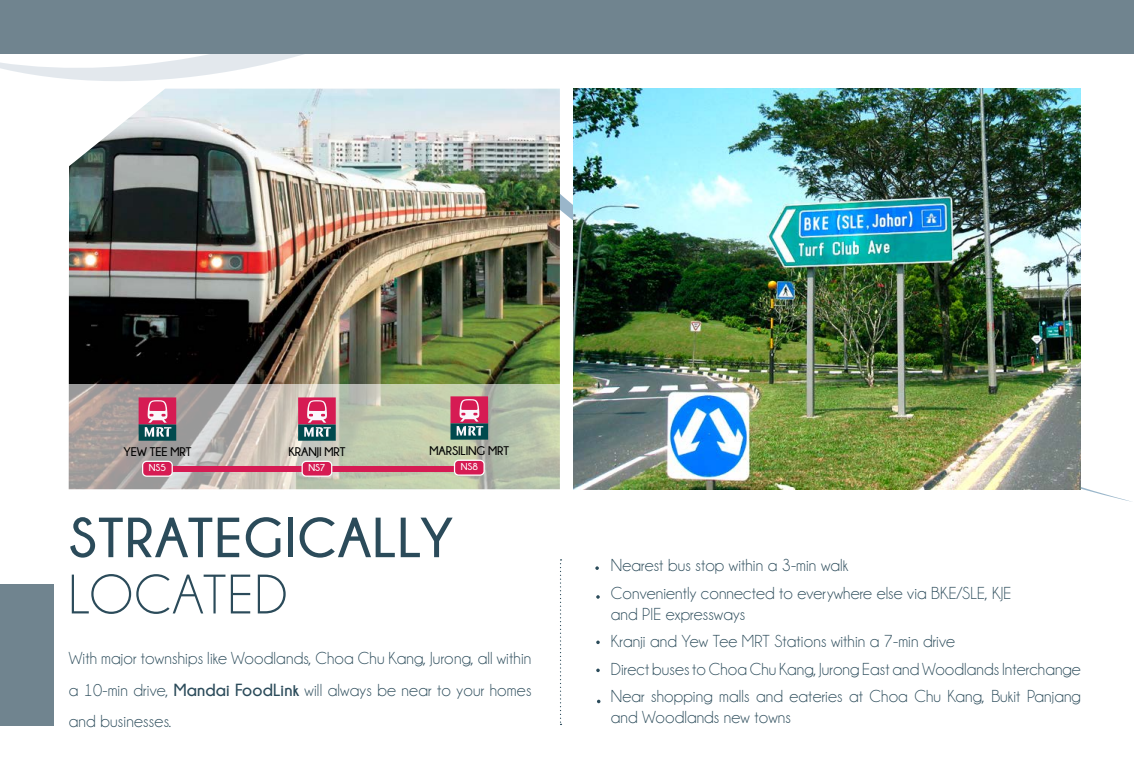
<style>
.page{position:relative;width:1134px;height:780px;background:#fff}
.page>*{position:absolute;margin:0;border:0;box-sizing:border-box;transform-origin:0 0}
.t1{font:700 56.25px "Champagne&Limousines";letter-spacing:.025em;color:#2b4b5a}
.t2{font:56.25px "Champagne&Limousines";letter-spacing:.005em;color:#2b4b5a}
.t3{font:17.5px/27.5px "Champagne&Limousines";letter-spacing:.005em;color:#2b4b5a}
.t4{font:700 12.5px "Champagne&Limousines";letter-spacing:-.01em;color:#000}
.t5{font:700 10px "Champagne&Limousines";letter-spacing:-.01em;color:#fff}
.s1{font-weight:700}
</style>
<div class="page">
<svg style="left:0;top:53px;width:502px;height:28px"></svg>
<svg style="left:482px;top:128px;width:650px;height:374px"></svg>
<div style="left:0;top:584px;width:53px;height:142px;background:#70848f"></div>
<div style="left:0;top:0;width:1134px;height:53px;background:#70848f"></div>
<svg style="left:560px;top:559px;width:1px;height:166px"></svg>
<svg style="left:595px;top:566px;width:4px;height:4px"></svg>
<svg style="left:596px;top:595px;width:4px;height:3px"></svg>
<svg style="left:596px;top:640px;width:4px;height:4px"></svg>
<svg style="left:596px;top:668px;width:4px;height:4px"></svg>
<img style="left:574px;top:89px;width:506px;height:400px">
<img style="left:69px;top:89px;width:491px;height:295px">
<svg style="left:68px;top:384px;width:492px;height:105px"></svg>
<div style="left:154px;top:466px;width:309px;height:5px;background:#d61b53"></div>
<div style="left:143px;top:461px;width:29px;height:15px;background:#d61b53;border-radius:4px"></div>
<div style="left:142px;top:460px;width:31px;height:17px;border:1px solid #fff;border-radius:4px"></div>
<div style="left:302px;top:461px;width:30px;height:15px;background:#d61b53;border-radius:4px"></div>
<div style="left:301px;top:460px;width:31px;height:17px;border:1px solid #fff;border-radius:4px"></div>
<div style="left:454px;top:460px;width:30px;height:15px;background:#d61b53;border-radius:4px"></div>
<div style="left:454px;top:459px;width:31px;height:16px;border:1px solid #fff;border-radius:4px"></div>
<svg style="left:139px;top:397px;width:37px;height:43px"></svg>
<svg style="left:298px;top:397px;width:38px;height:43px"></svg>
<svg style="left:450px;top:396px;width:38px;height:43px"></svg>
<p class="t4" style="left:288px;top:445px;width:52px">KRANJI MRT</p>
<p class="t4" style="left:429px;top:444px;width:75px">MARSILING MRT</p>
<p class="t4" style="left:123px;top:445px;width:63px">YEW TEE MRT</p>
<p class="t5" style="left:149px;top:462px;width:19px">NS5</p>
<p class="t5" style="left:308px;top:462px;width:19px">NS7</p>
<p class="t5" style="left:461px;top:461px;width:19px">NS8</p>
<h1 class="t1" style="left:69px;top:506px;width:386px">STRATEGICALLY</h1>
<h1 class="t2" style="left:69px;top:566px;width:163px">Located</h1>
<p class="t3" style="left:69px;top:643px;width:464px;line-height:31.2px;text-align:justify">With major townships like Woodlands, Choa Chu Kang, Jurong, all within a 10-min drive, <span class="s1">MANDAI FOODLINK</span> will always be near to your homes and businesses.</p>
<p class="t3" style="left:611px;top:552px;width:402px">Nearest bus stop within a 3-min walk<br>Conveniently connected to everywhere else via BKE/SLE, KJE</p>
<p class="t3" style="left:611px;top:600px;width:471px">and PIE expressways<br>Kranji and Yew Tee MRT Stations within a 7-min drive<br>Direct buses to Choa Chu Kang, Jurong East and Woodlands Interchange Near shopping malls and eateries at Choa Chu Kang, Bukit Panjang</p>
<p class="t3" style="left:611px;top:704px;width:181px">and Woodlands new towns</p>
</div>
